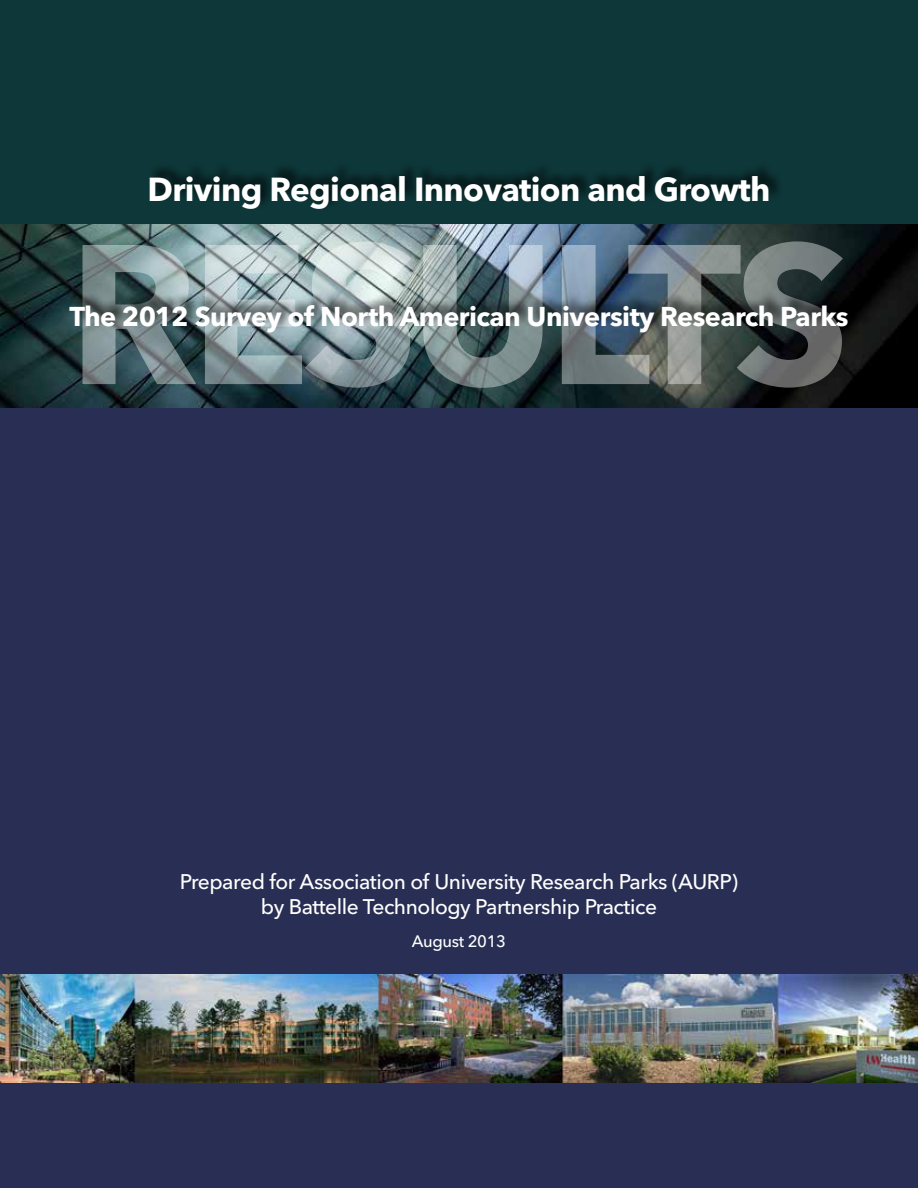
<style>
.page{position:relative;width:918px;height:1188px;background:#fff}
.page>*{position:absolute;margin:0;border:0;box-sizing:border-box;transform-origin:0 0}
.t1{font:700 196.5px "Avenir Next LT Pro";letter-spacing:-.04em;color:#fff}
.t2{font:700 33px "Avenir Next LT Pro";letter-spacing:-.02em;color:#fff}
.t3{font:700 27px "Avenir Next LT Pro";letter-spacing:-.02em;color:#fff}
.t4{font:500 21px/25.2px "Avenir Next LT Pro";letter-spacing:-.02em;color:#fff;text-align:center}
.t5{font:500 16.5px "Avenir Next LT Pro";letter-spacing:-.02em;color:#fff}
</style>
<div class="page">
<div style="left:0;top:316px;width:918px;height:872px;background:#292f54"></div>
<div style="left:0;top:0;width:918px;height:300px;background:#0e3739"></div>
<img style="left:0;top:224px;width:918px;height:184px">
<img style="left:0;top:975px;width:918px;height:108px">
<div style="left:69px;top:291px;width:793px;height:42px;background:#000;opacity:.75"></div>
<div style="left:149px;top:161px;width:634px;height:49px;background:#000;opacity:.75"></div>
<h2 class="t2" style="left:148px;top:169px;width:624px">Driving Regional Innovation and Growth</h2>
<h1 class="t1" style="left:68px;top:195px;width:783px">RESULTS</h1>
<p class="t3" style="left:69px;top:300px;width:781px">The 2012 Survey of North American University Research Parks</p>
<p class="t4" style="left:180px;top:869px;width:560px">Prepared for Association of University Research Parks (AURP) by Battelle Technology Partnership Practice</p>
<p class="t5" style="left:412px;top:931px;width:96px">August 2013</p>
</div>
